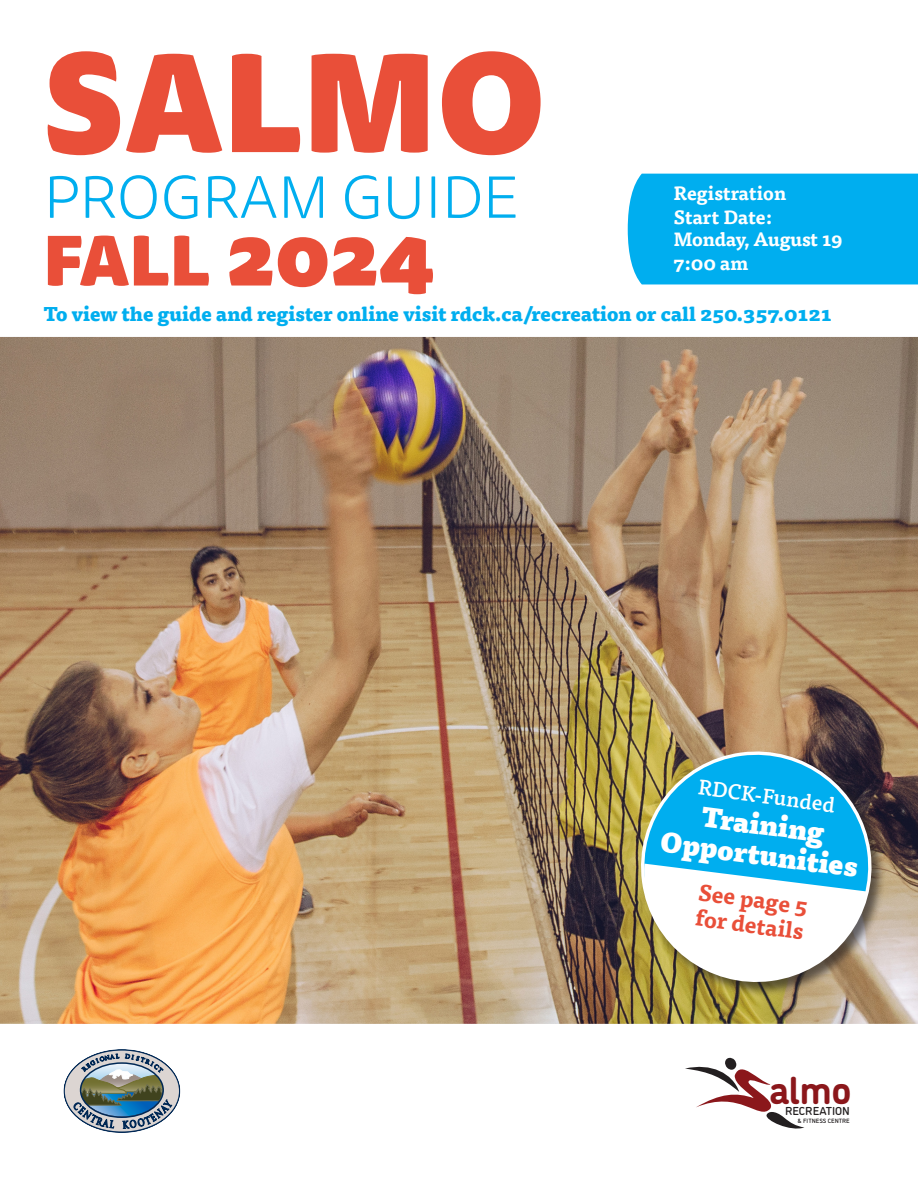
<style>
.page{position:relative;width:918px;height:1188px;background:#fff}
.page>*{position:absolute;margin:0;border:0;box-sizing:border-box;transform-origin:0 0}
.t1{font:900 134.55px "Tisa Sans Pro";color:#e94f39}
.t2{font:900 68.4px "Tisa Sans Pro";color:#e94f39}
.t3{font:300 60px "Tisa Sans Pro";color:#00aeef}
.t4{font:700 39px "DI Nosaur";color:#8b171b}
.LG_Program_Title{font:900 27px/29.8px "Tisa Pro";color:#fff;text-align:center}
.LG_Program_Title-2{font:700 22.5px/25.5px "Tisa Pro";color:#e94f39}
.LG_Program_Title-3{font:500 21px "Tisa Pro";color:#fff}
.t5{font:800 19.5px "Tisa Pro";color:#00aeef}
.body_serif{font:700 18.9px/23.5px "Tisa Pro";color:#fff}
.t6{font:500 11.55px "DI Nosaur";color:#231f20}
.t7{font:500 6.15px "DI Nosaur";color:#231f20}
.s1{font-size:81.6px}
</style>
<div class="page">
<svg style="left:65px;top:1050px;width:114px;height:82px"></svg>
<div style="left:59px;top:1044px;width:126px;height:94px;border:5px solid #fff;border-radius:50%"></div>
<svg style="left:685px;top:1058px;width:119px;height:71px"></svg>
<img style="left:0;top:337px;width:918px;height:687px">
<div style="left:640px;top:750px;width:246px;height:247px;background:#231f20;opacity:.65"></div>
<svg style="left:636px;top:746px;width:241px;height:242px;background:#349bb7"></svg>
<svg style="left:640px;top:864px;width:227px;height:123px"></svg>
<div style="left:628px;top:174px;width:290px;height:110px;background:#00aeef"></div>
<p class="t1" style="left:44px;top:-5px;width:504px">SALMO</p>
<p class="t3" style="left:44px;top:158px;width:477px">PROGRAM GUIDE</p>
<p class="t2" style="left:44px;top:206px;width:393px">FALL <span class="s1">2024</span></p>
<p class="body_serif" style="left:673px;top:180px;width:171px">Registration<br>Start Date:<br>Monday, August 19<br>7:00 am</p>
<p class="t5" style="left:44px;top:298px;width:790px">To view the guide and register online visit rdck.ca/recreation or call 250.357.0121</p>
<p class="LG_Program_Title-3" style="left:701px;top:770px;width:139px;rotate:8deg">RDCK-Funded</p>
<p class="LG_Program_Title" style="left:667px;top:794px;width:201px;rotate:8deg">Training<br>Opportunities</p>
<p class="LG_Program_Title-2" style="left:700px;top:878px;width:112px;rotate:8deg">See page 5 for details</p>
<h3 class="t4" style="left:770px;top:1061px;width:83px">almo</h3>
<p class="t6" style="left:785px;top:1103px;width:66px">RECREATION</p>
<p class="t7" style="left:798px;top:1116px;width:54px">&amp; FITNESS CENTRE</p>
</div>
